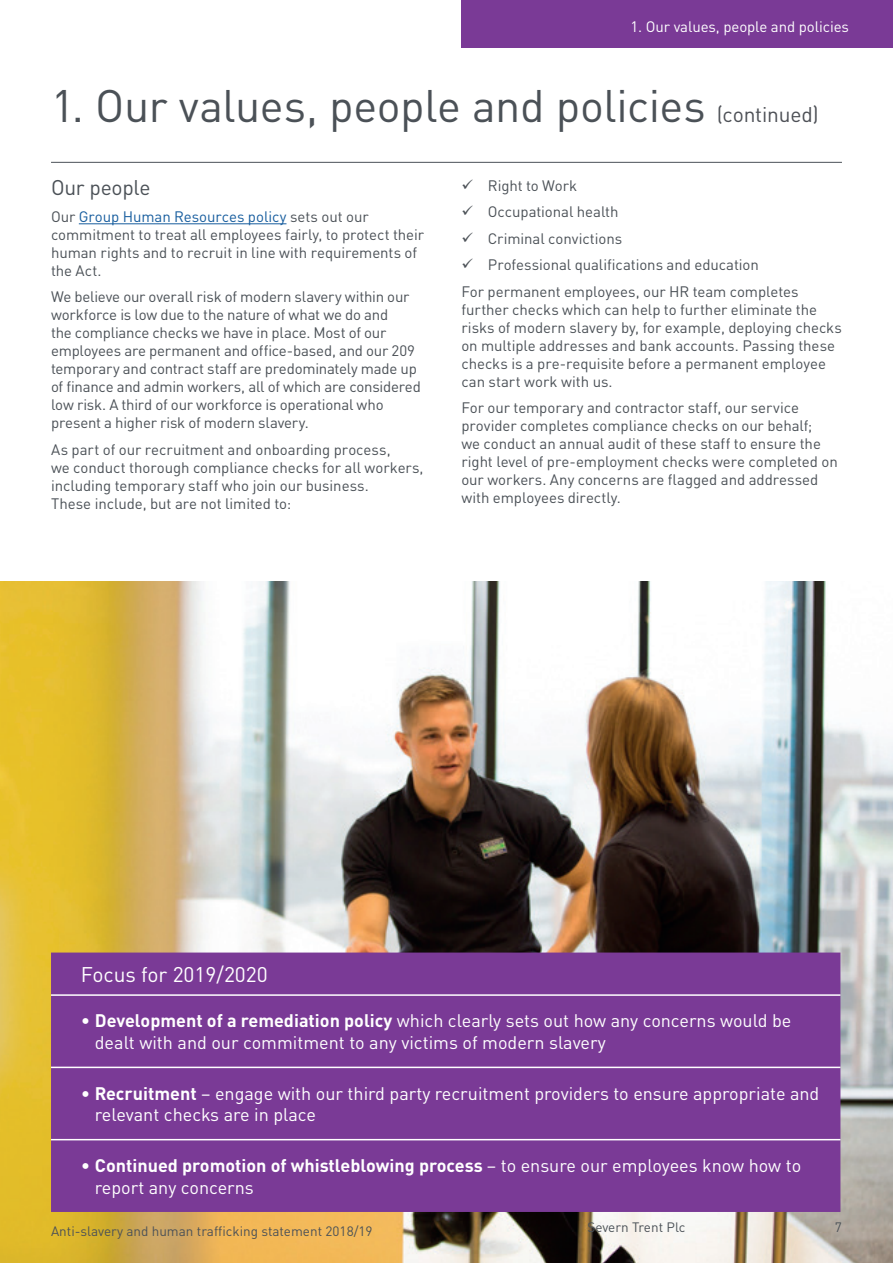
<style>
.page{position:relative;width:893px;height:1263px;background:#fff}
.page>*{position:absolute;margin:0;border:0;box-sizing:border-box;transform-origin:0 0}
.t1{font:45px "DINOT";letter-spacing:-.01em;color:#4b5157}
.t2{font:21px "DINOT";color:#fff}
.t3{font:21px "DINOT";letter-spacing:-.015em;color:#4b5157}
.t4{font:18px/21.6px "DINOT";color:#fff}
.t5{font:15px/18px "DINOT";letter-spacing:-.005em;color:#4b5157}
.t6{font:15px "DINOT";letter-spacing:-.005em;color:#fff}
.t7{font:13.5px "DINOT";color:#4b5157}
.s1{font-size:21px;color:#4d5056}
.s2{color:#175d9e}
.s3{font-weight:700}
</style>
<div class="page">
<img style="left:0;top:582px;width:893px;height:681px">
<hr style="left:79px;top:223px;width:207px;height:1px;background:#175d9e">
<hr style="left:51px;top:162px;width:791px;height:1px;background:#4b5157">
<div style="left:51px;top:952px;width:789px;height:260px;background:#7a3a96"></div>
<hr style="left:51px;top:994px;width:789px;height:2px;background:#fff">
<hr style="left:51px;top:1066px;width:789px;height:2px;background:#fff">
<hr style="left:51px;top:1139px;width:789px;height:1px;background:#fff">
<div style="left:461px;top:0;width:432px;height:47px;background:#7a3a96"></div>
<p class="t6" style="left:630px;top:17px;width:220px">1. Our values, people and policies</p>
<h1 class="t1" style="left:51px;top:78px;width:769px">1. Our values, people and policies <span class="s1">(continued)</span></h1>
<h2 class="t3" style="left:51px;top:175px;width:101px">Our people</h2>
<p class="t5" style="left:51px;top:207px;width:375px">Our <span class="s2">Group Human Resources policy</span> sets out our commitment to treat all employees fairly, to protect their human rights and to recruit in line with requirements of the Act.</p>
<p class="t5" style="left:51px;top:288px;width:371px">We believe our overall risk of modern slavery within our workforce is low due to the nature of what we do and<br>the compliance checks we have in place. Most of our employees are permanent and office-based, and our 209 temporary and contract staff are predominately made up of finance and admin workers, all of which are considered low risk. A third of our workforce is operational who present a higher risk of modern slavery.</p>
<p class="t5" style="left:51px;top:440px;width:374px">As part of our recruitment and onboarding process,<br>we conduct thorough compliance checks for all workers, including temporary staff who join our business.<br>These include, but are not limited to:</p>
<p class="t5" style="left:461px;top:176px;width:117px">✓ Right to Work</p>
<p class="t5" style="left:461px;top:203px;width:159px">✓ Occupational health</p>
<p class="t5" style="left:461px;top:229px;width:162px">✓ Criminal convictions</p>
<p class="t5" style="left:461px;top:251px;width:339px;line-height:26.5px">✓ Professional qualifications and education<br>For permanent employees, our HR team completes</p>
<p class="t5" style="left:461px;top:300px;width:382px">further checks which can help to further eliminate the risks of modern slavery by, for example, deploying checks on multiple addresses and bank accounts. Passing these checks is a pre-requisite before a permanent employee can start work with us.</p>
<p class="t5" style="left:461px;top:399px;width:378px">For our temporary and contractor staff, our service provider completes compliance checks on our behalf;<br>we conduct an annual audit of these staff to ensure the right level of pre-employment checks were completed on our workers. Any concerns are flagged and addressed with employees directly.</p>
<h2 class="t2" style="left:81px;top:961px;width:189px">Focus for 2019/2020</h2>
<p class="t4" style="left:95px;top:1010px;width:698px;text-indent:-14px">• <span class="s3">Development of a remediation policy</span> which clearly sets out how any concerns would be dealt with and our commitment to any victims of modern slavery</p>
<p class="t4" style="left:95px;top:1082px;width:726px;text-indent:-14px">• <span class="s3">Recruitment</span> – engage with our third party recruitment providers to ensure appropriate and relevant checks are in place</p>
<p class="t4" style="left:95px;top:1154px;width:708px;text-indent:-14px">• <span class="s3">Continued promotion of whistleblowing process</span> – to ensure our employees know how to report any concerns</p>
<p class="t7" style="left:51px;top:1223px;width:323px">Anti-slavery and human trafficking statement 2018/19</p>
<p class="t7" style="left:587px;top:1218px;width:100px">Severn Trent Plc</p>
<p class="t7" style="left:835px;top:1218px;width:9px">7</p>
</div>
